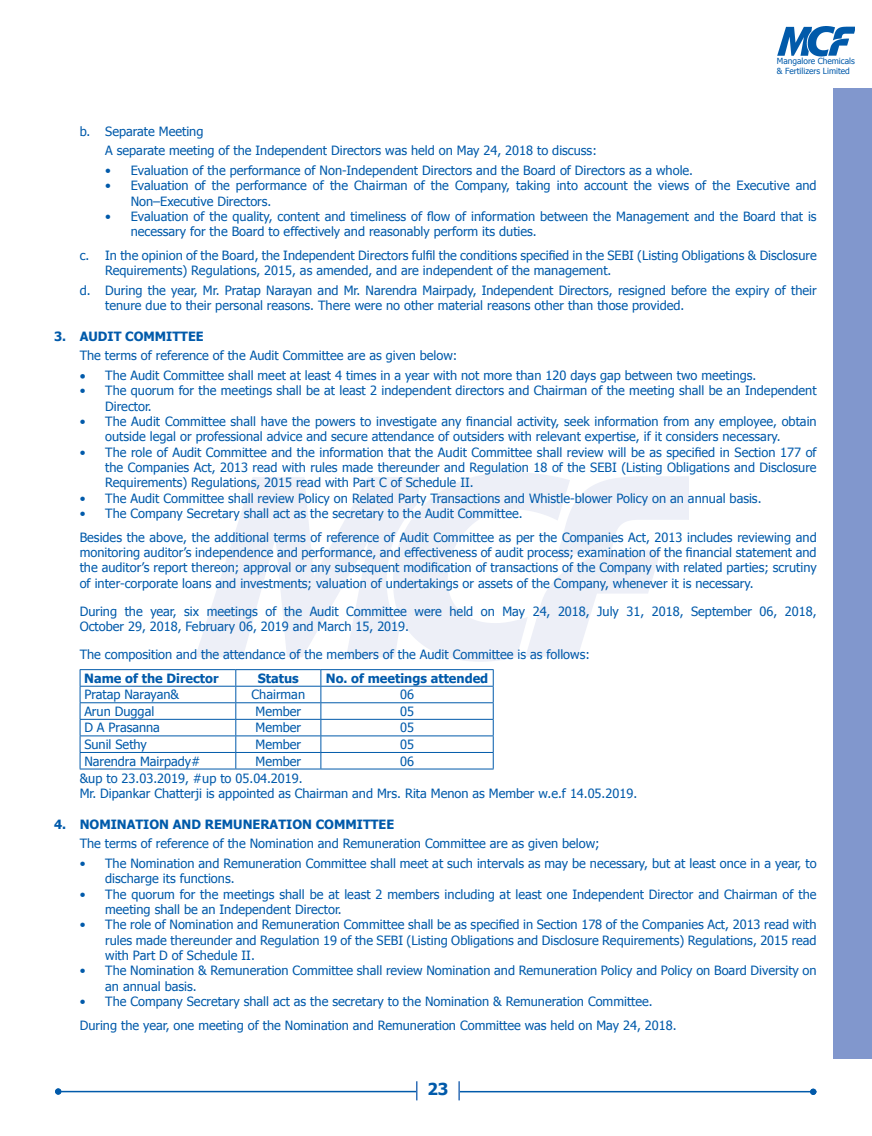
<style>
.page{position:relative;width:872px;height:1136px;background:#fff}
.page>*{position:absolute;margin:0;border:0;box-sizing:border-box;transform-origin:0 0}
.t1{font:700 16.5px "Tahoma";color:#015aaa}
.List_Paragraph{font:12.75px/15.3px "Tahoma";color:#015aaa}
.List_Paragraph-2{font:700 12.75px "Tahoma";color:#015aaa}
.t2{font:8.4px/10.1px "Tahoma";color:#015aaa}
</style>
<div class="page">
<img style="left:777px;top:27px;width:78px;height:29px">
<hr style="left:60px;top:1090px;width:357px;height:2px;background:#015aaa">
<hr style="left:460px;top:1090px;width:356px;height:2px;background:#015aaa">
<svg style="left:55px;top:1088px;width:6px;height:6px"></svg>
<svg style="left:416px;top:1081px;width:1px;height:19px"></svg>
<svg style="left:458px;top:1081px;width:2px;height:19px"></svg>
<svg style="left:810px;top:1088px;width:6px;height:6px"></svg>
<div style="left:833px;top:88px;width:39px;height:969px;background:#8197cd"></div>
<svg style="left:80px;top:670px;width:1px;height:98px"></svg>
<hr style="left:80px;top:669px;width:156px;height:1px;background:#015aaa">
<hr style="left:236px;top:669px;width:85px;height:1px;background:#015aaa">
<hr style="left:321px;top:669px;width:172px;height:1px;background:#015aaa">
<svg style="left:235px;top:670px;width:1px;height:98px"></svg>
<svg style="left:320px;top:670px;width:1px;height:98px"></svg>
<svg style="left:493px;top:670px;width:1px;height:98px"></svg>
<hr style="left:80px;top:685px;width:156px;height:1px;background:#015aaa">
<hr style="left:236px;top:685px;width:85px;height:1px;background:#015aaa">
<hr style="left:321px;top:685px;width:172px;height:1px;background:#015aaa">
<hr style="left:80px;top:702px;width:156px;height:1px;background:#015aaa">
<hr style="left:236px;top:702px;width:85px;height:1px;background:#015aaa">
<hr style="left:321px;top:702px;width:172px;height:1px;background:#015aaa">
<hr style="left:80px;top:719px;width:156px;height:1px;background:#015aaa">
<hr style="left:236px;top:719px;width:85px;height:1px;background:#015aaa">
<hr style="left:321px;top:719px;width:172px;height:1px;background:#015aaa">
<hr style="left:80px;top:735px;width:156px;height:1px;background:#015aaa">
<hr style="left:236px;top:735px;width:85px;height:1px;background:#015aaa">
<hr style="left:321px;top:735px;width:172px;height:1px;background:#015aaa">
<hr style="left:80px;top:752px;width:156px;height:1px;background:#015aaa">
<hr style="left:236px;top:752px;width:85px;height:1px;background:#015aaa">
<hr style="left:321px;top:752px;width:172px;height:1px;background:#015aaa">
<hr style="left:80px;top:768px;width:156px;height:1px;background:#015aaa">
<hr style="left:236px;top:768px;width:85px;height:1px;background:#015aaa">
<hr style="left:321px;top:768px;width:172px;height:1px;background:#015aaa">
<p class="t2" style="left:777px;top:55px;width:79px">Mangalore Chemicals &amp; Fertilizers Limited</p>
<p class="List_Paragraph" style="left:80px;top:123px;width:125px">b. Separate Meeting</p>
<p class="List_Paragraph" style="left:105px;top:143px;width:493px">A separate meeting of the Independent Directors was held on May 24, 2018 to discuss:</p>
<p class="List_Paragraph" style="left:105px;top:162px;width:589px">• Evaluation of the performance of Non-Independent Directors and the Board of Directors as a whole.</p>
<p class="List_Paragraph" style="left:131px;top:177px;width:687px;text-indent:-26px">• Evaluation of the performance of the Chairman of the Company, taking into account the views of the Executive and<br>Non–Executive Directors.</p>
<p class="List_Paragraph" style="left:131px;top:208px;width:687px;text-indent:-26px">• Evaluation of the quality, content and timeliness of flow of information between the Management and the Board that is necessary for the Board to effectively and reasonably perform its duties.</p>
<p class="List_Paragraph" style="left:105px;top:247px;width:713px;text-indent:-26px">c. In the opinion of the Board, the Independent Directors fulfil the conditions specified in the SEBI (Listing Obligations &amp; Disclosure<br>Requirements) Regulations, 2015, as amended, and are independent of the management.</p>
<p class="List_Paragraph" style="left:105px;top:282px;width:713px;text-indent:-26px">d. During the year, Mr. Pratap Narayan and Mr. Narendra Mairpady, Independent Directors, resigned before the expiry of their tenure due to their personal reasons. There were no other material reasons other than those provided.</p>
<p class="List_Paragraph-2" style="left:54px;top:327px;width:151px">3. AUDIT COMMITTEE</p>
<p class="List_Paragraph" style="left:80px;top:347px;width:379px">The terms of reference of the Audit Committee are as given below:</p>
<p class="List_Paragraph" style="left:80px;top:367px;width:678px">• The Audit Committee shall meet at least 4 times in a year with not more than 120 days gap between two meetings.</p>
<p class="List_Paragraph" style="left:105px;top:382px;width:713px;text-indent:-26px">• The quorum for the meetings shall be at least 2 independent directors and Chairman of the meeting shall be an Independent<br>Director.</p>
<p class="List_Paragraph" style="left:105px;top:413px;width:713px;text-indent:-26px">• The Audit Committee shall have the powers to investigate any financial activity, seek information from any employee, obtain outside legal or professional advice and secure attendance of outsiders with relevant expertise, if it considers necessary.</p>
<p class="List_Paragraph" style="left:105px;top:443px;width:713px;text-align:justify;text-indent:-26px">• The role of Audit Committee and the information that the Audit Committee shall review will be as specified in Section 177 of the Companies Act, 2013 read with rules made thereunder and Regulation 18 of the SEBI (Listing Obligations and Disclosure Requirements) Regulations, 2015 read with Part C of Schedule II.</p>
<p class="List_Paragraph" style="left:80px;top:489px;width:683px">• The Audit Committee shall review Policy on Related Party Transactions and Whistle-blower Policy on an annual basis.</p>
<p class="List_Paragraph" style="left:80px;top:505px;width:444px">• The Company Secretary shall act as the secretary to the Audit Committee.</p>
<p class="List_Paragraph" style="left:80px;top:528px;width:738px;text-align:justify">Besides the above, the additional terms of reference of Audit Committee as per the Companies Act, 2013 includes reviewing and monitoring auditor’s independence and performance, and effectiveness of audit process; examination of the financial statement and the auditor’s report thereon; approval or any subsequent modification of transactions of the Company with related parties; scrutiny of inter-corporate loans and investments; valuation of undertakings or assets of the Company, whenever it is necessary.</p>
<p class="List_Paragraph" style="left:80px;top:602px;width:738px">During the year, six meetings of the Audit Committee were held on May 24, 2018, July 31, 2018, September 06, 2018,<br>October 29, 2018, February 06, 2019 and March 15, 2019.</p>
<p class="List_Paragraph" style="left:80px;top:646px;width:512px">The composition and the attendance of the members of the Audit Committee is as follows:</p>
<p class="List_Paragraph-2" style="left:84px;top:669px;width:136px">Name of the Director</p>
<p class="List_Paragraph-2" style="left:258px;top:669px;width:43px">Status</p>
<p class="List_Paragraph-2" style="left:326px;top:669px;width:164px">No. of meetings attended</p>
<p class="List_Paragraph" style="left:84px;top:686px;width:96px">Pratap Narayan&amp;</p>
<p class="List_Paragraph" style="left:252px;top:686px;width:55px">Chairman</p>
<p class="List_Paragraph" style="left:400px;top:686px;width:15px">06</p>
<p class="List_Paragraph" style="left:84px;top:703px;width:71px">Arun Duggal</p>
<p class="List_Paragraph" style="left:255px;top:703px;width:47px">Member</p>
<p class="List_Paragraph" style="left:400px;top:703px;width:15px">05</p>
<p class="List_Paragraph" style="left:84px;top:719px;width:77px">D A Prasanna</p>
<p class="List_Paragraph" style="left:255px;top:719px;width:47px">Member</p>
<p class="List_Paragraph" style="left:400px;top:719px;width:15px">05</p>
<p class="List_Paragraph" style="left:84px;top:736px;width:64px">Sunil Sethy</p>
<p class="List_Paragraph" style="left:255px;top:736px;width:47px">Member</p>
<p class="List_Paragraph" style="left:400px;top:736px;width:15px">05</p>
<p class="List_Paragraph" style="left:84px;top:752px;width:118px">Narendra Mairpady#</p>
<p class="List_Paragraph" style="left:255px;top:752px;width:47px">Member</p>
<p class="List_Paragraph" style="left:400px;top:752px;width:15px">06</p>
<p class="List_Paragraph" style="left:80px;top:770px;width:224px">&amp;up to 23.03.2019, #up to 05.04.2019.</p>
<p class="List_Paragraph" style="left:80px;top:785px;width:559px">Mr. Dipankar Chatterji is appointed as Chairman and Mrs. Rita Menon as Member w.e.f 14.05.2019.</p>
<p class="List_Paragraph-2" style="left:54px;top:815px;width:342px">4. NOMINATION AND REMUNERATION COMMITTEE</p>
<p class="List_Paragraph" style="left:80px;top:835px;width:521px">The terms of reference of the Nomination and Remuneration Committee are as given below;</p>
<p class="List_Paragraph" style="left:105px;top:855px;width:713px;text-indent:-26px">• The Nomination and Remuneration Committee shall meet at such intervals as may be necessary, but at least once in a year, to discharge its functions.</p>
<p class="List_Paragraph" style="left:105px;top:885px;width:713px;text-indent:-26px">• The quorum for the meetings shall be at least 2 members including at least one Independent Director and Chairman of the meeting shall be an Independent Director.</p>
<p class="List_Paragraph" style="left:105px;top:916px;width:713px;text-align:justify;text-indent:-26px">• The role of Nomination and Remuneration Committee shall be as specified in Section 178 of the Companies Act, 2013 read with rules made thereunder and Regulation 19 of the SEBI (Listing Obligations and Disclosure Requirements) Regulations, 2015 read with Part D of Schedule II.</p>
<p class="List_Paragraph" style="left:105px;top:962px;width:713px;text-indent:-26px">• The Nomination &amp; Remuneration Committee shall review Nomination and Remuneration Policy and Policy on Board Diversity on an annual basis.</p>
<p class="List_Paragraph" style="left:80px;top:992px;width:574px">• The Company Secretary shall act as the secretary to the Nomination &amp; Remuneration Committee.</p>
<p class="List_Paragraph" style="left:80px;top:1017px;width:598px">During the year, one meeting of the Nomination and Remuneration Committee was held on May 24, 2018.</p>
<p class="t1" style="left:427px;top:1077px;width:23px">23</p>
</div>
